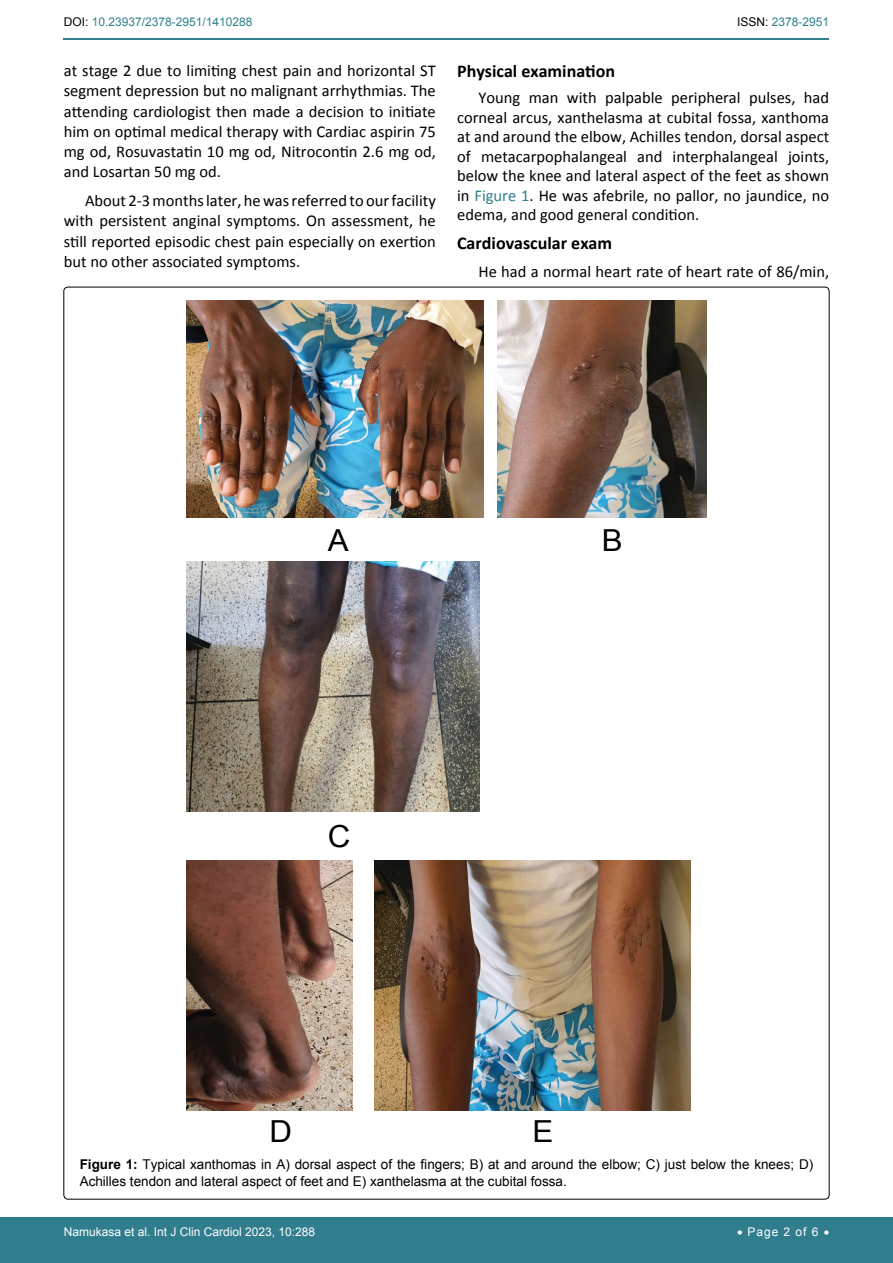
<style>
.page{position:relative;width:893px;height:1263px;background:#fff}
.page>*{position:absolute;margin:0;border:0;box-sizing:border-box;transform-origin:0 0}
.t1{font:30.45px "Arial";color:#000}
.t2{font:700 18px "Calibri";color:#000}
.t3{font:16.5px/20.2px "Calibri";color:#000;text-align:justify}
.t4{font:13.5px/16.2px "Arial";color:#000}
.t5{font:12px "Arial";color:#fff}
.t6{font:12px "Arial";color:#30808d}
.s1{color:#000}
.s2{color:#30808d}
.s3{font-weight:700}
</style>
<div class="page">
<div style="left:0;top:1217px;width:893px;height:46px;background:#307d8d"></div>
<hr style="left:64px;top:38px;width:765px;height:2px;background:#30808d">
<img style="left:187px;top:301px;width:297px;height:216px">
<img style="left:497px;top:301px;width:209px;height:216px">
<img style="left:187px;top:561px;width:293px;height:250px">
<img style="left:187px;top:860px;width:165px;height:250px">
<img style="left:375px;top:860px;width:315px;height:250px">
<p class="t6" style="left:64px;top:14px;width:190px"><span class="s1">DOI:</span> 10.23937/2378-2951/1410288</p>
<p class="t6" style="left:737px;top:14px;width:94px"><span class="s1">ISSN:</span> 2378-2951</p>
<p class="t3" style="left:64px;top:61px;width:374px">at stage 2 due to limiting chest pain and horizontal ST segment depression but no malignant arrhythmias. The attending cardiologist then made a decision to initiate him on optimal medical therapy with Cardiac aspirin 75 mg od, Rosuvastatin 10 mg od, Nitrocontin 2.6 mg od, and Losartan 50 mg od.</p>
<p class="t3" style="left:64px;top:191px;width:374px;text-indent:21px">About 2-3 months later, he was referred to our facility with persistent anginal symptoms. On assessment, he still reported episodic chest pain especially on exertion but no other associated symptoms.</p>
<p class="t2" style="left:457px;top:60px;width:160px">Physical examination</p>
<p class="t3" style="left:457px;top:88px;width:374px;line-height:19.5px;text-indent:21px">Young man with palpable peripheral pulses, had corneal arcus, xanthelasma at cubital fossa, xanthoma at and around the elbow, Achilles tendon, dorsal aspect of metacarpophalangeal and interphalangeal joints, below the knee and lateral aspect of the feet as shown in <span class="s2">Figure 1</span>. He was afebrile, no pallor, no jaundice, no edema, and good general condition.</p>
<p class="t2" style="left:457px;top:232px;width:156px">Cardiovascular exam</p>
<p class="t3" style="left:478px;top:261px;width:352px">He had a normal heart rate of heart rate of 86/min,</p>
<h1 class="t1" style="left:328px;top:520px;width:22px">A</h1>
<h1 class="t1" style="left:602px;top:520px;width:22px">B</h1>
<h1 class="t1" style="left:328px;top:816px;width:24px">C</h1>
<h1 class="t1" style="left:270px;top:1112px;width:24px">D</h1>
<h1 class="t1" style="left:533px;top:1112px;width:22px">E</h1>
<p class="t4" style="left:80px;top:1157px;width:735px"><span class="s3">Figure 1:</span> Typical xanthomas in A) dorsal aspect of the fingers; B) at and around the elbow; C) just below the knees; D)<br>Achilles tendon and lateral aspect of feet and E) xanthelasma at the cubital fossa.</p>
<p class="t5" style="left:64px;top:1223px;width:253px">Namukasa et al. Int J Clin Cardiol 2023, 10:288</p>
<p class="t5" style="left:737px;top:1223px;width:94px">• Page 2 of 6 •</p>
</div>
